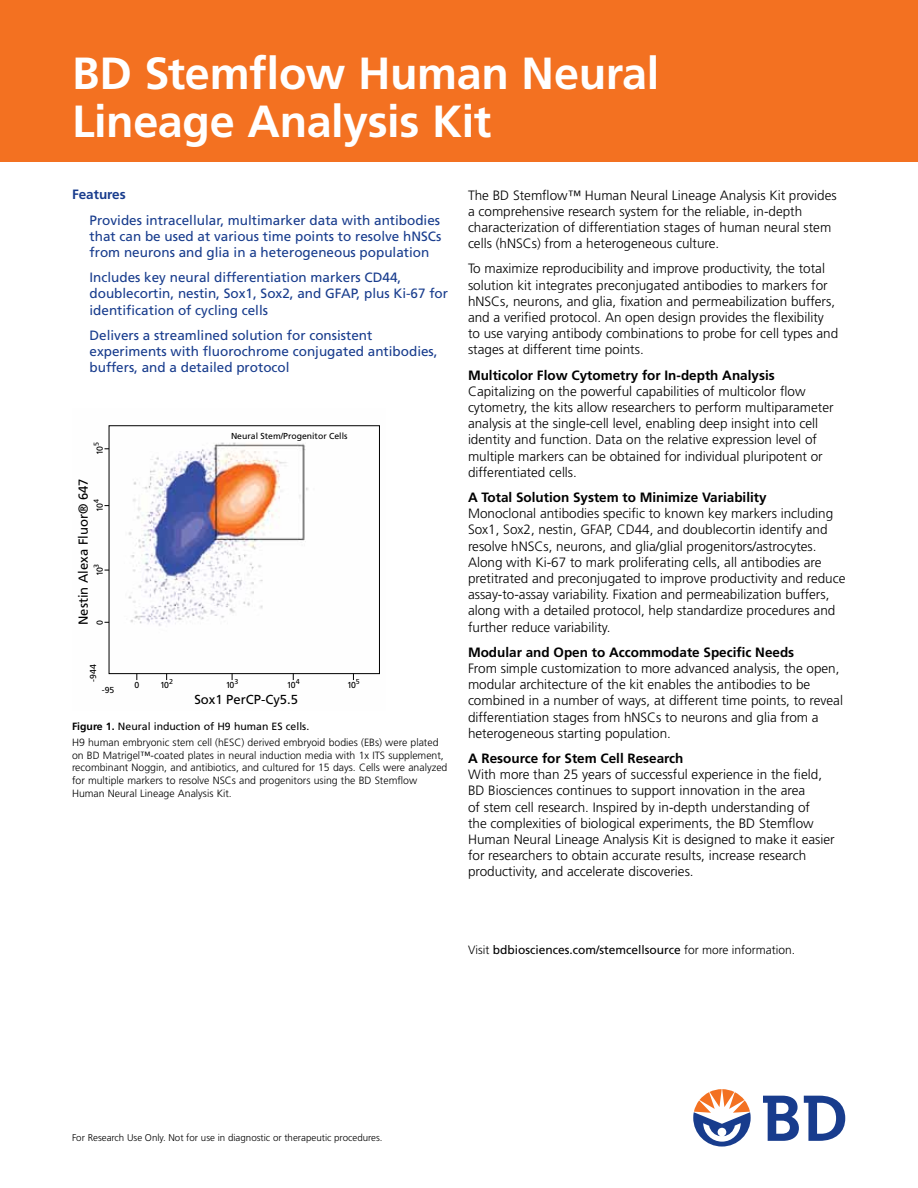
<style>
.page{position:relative;width:918px;height:1188px;background:#fff}
.page>*{position:absolute;margin:0;border:0;box-sizing:border-box;transform-origin:0 0}
.t1{font:700 45px/48px "Frutiger";letter-spacing:-.01em;color:#fff}
.t2{font:300 13.5px/16.2px "Frutiger";color:#000}
.t3{font:13.5px/16.2px "Frutiger";color:#183c8d}
.t4{font:700 13.5px "Frutiger";color:#000}
.t5{font:700 13.5px "Frutiger";color:#183c8d}
.t6{font:13.05px "Frutiger";color:#000}
.t7{font:12px "Frutiger";color:#000}
.t8{font:300 10.5px/12.6px "Frutiger";color:#000}
.t9{font:300 9.75px "Frutiger";color:#000}
.t10{font:8.7px "Frutiger";color:#000}
.t11{font:7.05px "Frutiger";color:#000}
.s1{font-weight:700}
.s2{font-weight:400}
.s3{font-weight:300}
</style>
<div class="page">
<div style="left:0;top:0;width:918px;height:162px;background:#f37121"></div>
<svg style="left:763px;top:1096px;width:82px;height:45px"></svg>
<svg style="left:693px;top:1089px;width:58px;height:58px"></svg>
<img style="left:104px;top:425px;width:276px;height:256px">
<div style="left:109px;top:425px;width:271px;height:249px;border:1px solid #000"></div>
<h1 class="t1" style="left:72px;top:49px;width:589px">BD Stemflow Human Neural<br>Lineage Analysis Kit</h1>
<p class="t5" style="left:72px;top:187px;width:55px">Features</p>
<p class="t3" style="left:90px;top:212px;width:353px;text-align:justify">Provides intracellular, multimarker data with antibodies that can be used at various time points to resolve hNSCs from neurons and glia in a heterogeneous population</p>
<p class="t3" style="left:90px;top:269px;width:360px">Includes key neural differentiation markers CD44, doublecortin, nestin, Sox1, Sox2, and GFAP, plus Ki-67 for identification of cycling cells</p>
<p class="t3" style="left:90px;top:327px;width:350px">Delivers a streamlined solution for consistent experiments with fluorochrome conjugated antibodies, buffers, and a detailed protocol</p>
<p class="t11" style="left:92px;top:446px;width:5px;rotate:-90deg">5</p>
<p class="t10" style="left:95px;top:455px;width:10px;rotate:-90deg">10</p>
<p class="t6" style="left:76px;top:625px;width:148px;rotate:-90deg">Nestin Alexa Fluor® 647</p>
<p class="t11" style="left:92px;top:503px;width:5px;rotate:-90deg">4</p>
<p class="t10" style="left:95px;top:512px;width:10px;rotate:-90deg">10</p>
<p class="t11" style="left:92px;top:568px;width:5px;rotate:-90deg">3</p>
<p class="t10" style="left:95px;top:576px;width:10px;rotate:-90deg">10</p>
<p class="t10" style="left:95px;top:625px;width:6px;rotate:-90deg">0</p>
<p class="t10" style="left:88px;top:682px;width:19px;rotate:-90deg">-944</p>
<p class="t10" style="left:102px;top:685px;width:14px">-95</p>
<p class="t10" style="left:231px;top:431px;width:118px">Neural Stem/Progenitor Cells</p>
<p class="t11" style="left:169px;top:677px;width:5px">2</p>
<p class="t11" style="left:235px;top:677px;width:5px">3</p>
<p class="t11" style="left:296px;top:677px;width:5px">4</p>
<p class="t10" style="left:134px;top:680px;width:6px">0</p>
<p class="t10" style="left:287px;top:680px;width:10px">10</p>
<p class="t10" style="left:160px;top:680px;width:10px">10</p>
<p class="t10" style="left:226px;top:680px;width:10px">10</p>
<p class="t11" style="left:356px;top:677px;width:5px">5</p>
<p class="t10" style="left:347px;top:680px;width:10px">10</p>
<p class="t6" style="left:194px;top:691px;width:105px">Sox1 PerCP-Cy5.5</p>
<p class="t8" style="left:72px;top:719px;width:368px;line-height:15.9px"><span class="s1">Figure 1.</span> <span class="s2">Neural induction of H9 human ES cells.<br></span>H9 human embryonic stem cell (hESC) derived embryoid bodies (EBs) were plated</p>
<p class="t8" style="left:72px;top:749px;width:377px">on BD Matrigel™-coated plates in neural induction media with 1x ITS supplement, recombinant Noggin, and antibiotics, and cultured for 15 days. Cells were analyzed for multiple markers to resolve NSCs and progenitors using the BD Stemflow Human Neural Lineage Analysis Kit.</p>
<p class="t2" style="left:468px;top:187px;width:370px">The BD Stemflow™ Human Neural Lineage Analysis Kit provides a comprehensive research system for the reliable, in-depth characterization of differentiation stages of human neural stem cells (hNSCs) from a heterogeneous culture.</p>
<p class="t2" style="left:468px;top:261px;width:372px">To maximize reproducibility and improve productivity, the total solution kit integrates preconjugated antibodies to markers for hNSCs, neurons, and glia, fixation and permeabilization buffers, and a verified protocol. An open design provides the flexibility to use varying antibody combinations to probe for cell types and stages at different time points.</p>
<p class="t4" style="left:468px;top:367px;width:308px">Multicolor Flow Cytometry for In-depth Analysis</p>
<p class="t2" style="left:468px;top:383px;width:367px">Capitalizing on the powerful capabilities of multicolor flow cytometry, the kits allow researchers to perform multiparameter analysis at the single-cell level, enabling deep insight into cell identity and function. Data on the relative expression level of multiple markers can be obtained for individual pluripotent or differentiated cells.</p>
<p class="t4" style="left:468px;top:489px;width:300px">A Total Solution System to Minimize Variability</p>
<p class="t2" style="left:468px;top:505px;width:379px">Monoclonal antibodies specific to known key markers including Sox1, Sox2, nestin, GFAP, CD44, and doublecortin identify and resolve hNSCs, neurons, and glia/glial progenitors/astrocytes.<br>Along with Ki-67 to mark proliferating cells, all antibodies are pretitrated and preconjugated to improve productivity and reduce assay-to-assay variability. Fixation and permeabilization buffers, along with a detailed protocol, help standardize procedures and further reduce variability.</p>
<p class="t4" style="left:468px;top:644px;width:328px">Modular and Open to Accommodate Specific Needs</p>
<p class="t2" style="left:468px;top:660px;width:377px">From simple customization to more advanced analysis, the open, modular architecture of the kit enables the antibodies to be combined in a number of ways, at different time points, to reveal differentiation stages from hNSCs to neurons and glia from a heterogeneous starting population.</p>
<p class="t4" style="left:468px;top:750px;width:217px">A Resource for Stem Cell Research</p>
<p class="t2" style="left:468px;top:766px;width:368px">With more than 25 years of successful experience in the field, BD Biosciences continues to support innovation in the area<br>of stem cell research. Inspired by in-depth understanding of<br>the complexities of biological experiments, the BD Stemflow Human Neural Lineage Analysis Kit is designed to make it easier for researchers to obtain accurate results, increase research productivity, and accelerate discoveries.</p>
<p class="t7" style="left:468px;top:943px;width:329px"><span class="s3">Visit</span> bdbiosciences.com/stemcellsource <span class="s3">for more information.</span></p>
<p class="t9" style="left:72px;top:1132px;width:312px">For Research Use Only. Not for use in diagnostic or therapeutic procedures.</p>
</div>
